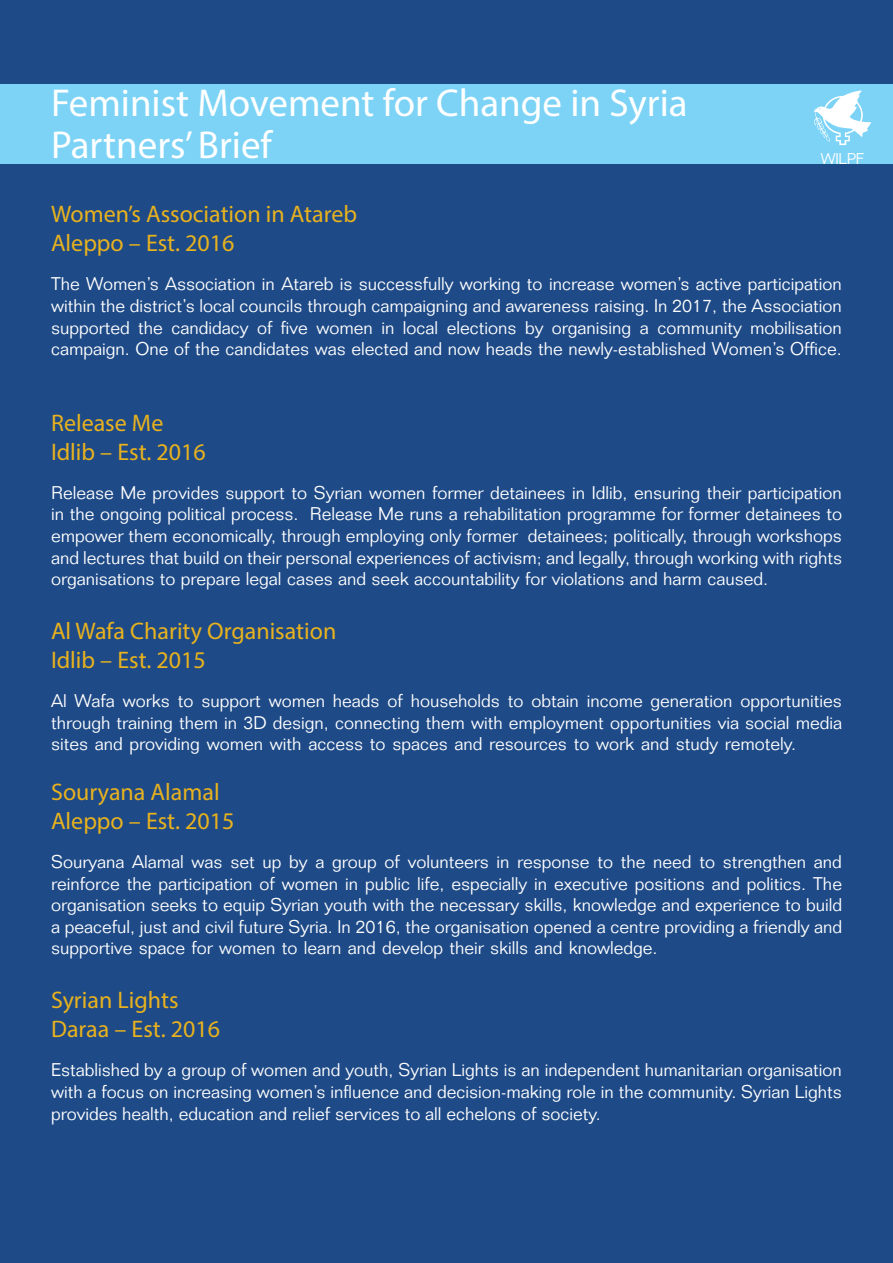
<style>
.page{position:relative;width:893px;height:1263px;background:#1e4a87}
.page>*{position:absolute;margin:0;border:0;box-sizing:border-box;transform-origin:0 0}
.t1{font:39px "Myriad Pro";color:#fff}
.t2{font:24px "Myriad Pro";color:#e8b21e}
.t3{font:300 18px/21.6px "Folio Std";color:#fff;text-align:justify}
.t4{font:300 15.3px "Folio Std";letter-spacing:-.015em;color:#fff}
</style>
<div class="page">
<div style="left:0;top:85px;width:892px;height:79px;background:#7cd3f6"></div>
<hr style="left:889px;top:85px;width:4px;height:79px;background:#7cd3f6">
<svg style="left:814px;top:90px;width:57px;height:55px"></svg>
<p class="t1" style="left:51px;top:79px;width:638px">Feminist Movement for Change in Syria</p>
<p class="t1" style="left:51px;top:121px;width:222px">Partners’ Brief</p>
<p class="t2" style="left:51px;top:199px;width:308px">Women’s Association in Atareb</p>
<p class="t2" style="left:51px;top:228px;width:185px">Aleppo – Est. 2016</p>
<p class="t4" style="left:821px;top:150px;width:45px">WILPF</p>
<p class="t3" style="left:51px;top:273px;width:792px">The Women’s Association in Atareb is successfully working to increase women’s active participation within the district’s local councils through campaigning and awareness raising. In 2017, the Association supported the candidacy of five women in local elections by organising a community mobilisation campaign. One of the candidates was elected and now heads the newly-established Women’s Office.</p>
<p class="t2" style="left:51px;top:408px;width:114px">Release Me</p>
<p class="t2" style="left:51px;top:437px;width:156px">Idlib – Est. 2016</p>
<p class="t3" style="left:51px;top:482px;width:792px">Release Me provides support to Syrian women former detainees in Idlib, ensuring their participation in the ongoing political process. Release Me runs a rehabilitation programme for former detainees to empower them economically, through employing only former detainees; politically, through workshops and lectures that build on their personal experiences of activism; and legally, through working with rights organisations to prepare legal cases and seek accountability for violations and harm caused.</p>
<p class="t2" style="left:51px;top:616px;width:287px">Al Wafa Charity Organisation</p>
<p class="t2" style="left:51px;top:645px;width:156px">Idlib – Est. 2015</p>
<p class="t3" style="left:51px;top:690px;width:792px">Al Wafa works to support women heads of households to obtain income generation opportunities through training them in 3D design, connecting them with employment opportunities via social media sites and providing women with access to spaces and resources to work and study remotely.</p>
<p class="t2" style="left:51px;top:777px;width:170px">Souryana Alamal</p>
<p class="t2" style="left:51px;top:806px;width:185px">Aleppo – Est. 2015</p>
<p class="t3" style="left:51px;top:851px;width:792px">Souryana Alamal was set up by a group of volunteers in response to the need to strengthen and reinforce the participation of women in public life, especially in executive positions and politics. The organisation seeks to equip Syrian youth with the necessary skills, knowledge and experience to build a peaceful, just and civil future Syria. In 2016, the organisation opened a centre providing a friendly and supportive space for women to learn and develop their skills and knowledge.</p>
<p class="t2" style="left:51px;top:985px;width:129px">Syrian Lights</p>
<p class="t2" style="left:51px;top:1014px;width:171px">Daraa – Est. 2016</p>
<p class="t3" style="left:51px;top:1059px;width:792px">Established by a group of women and youth, Syrian Lights is an independent humanitarian organisation with a focus on increasing women’s influence and decision-making role in the community. Syrian Lights provides health, education and relief services to all echelons of society.</p>
</div>
